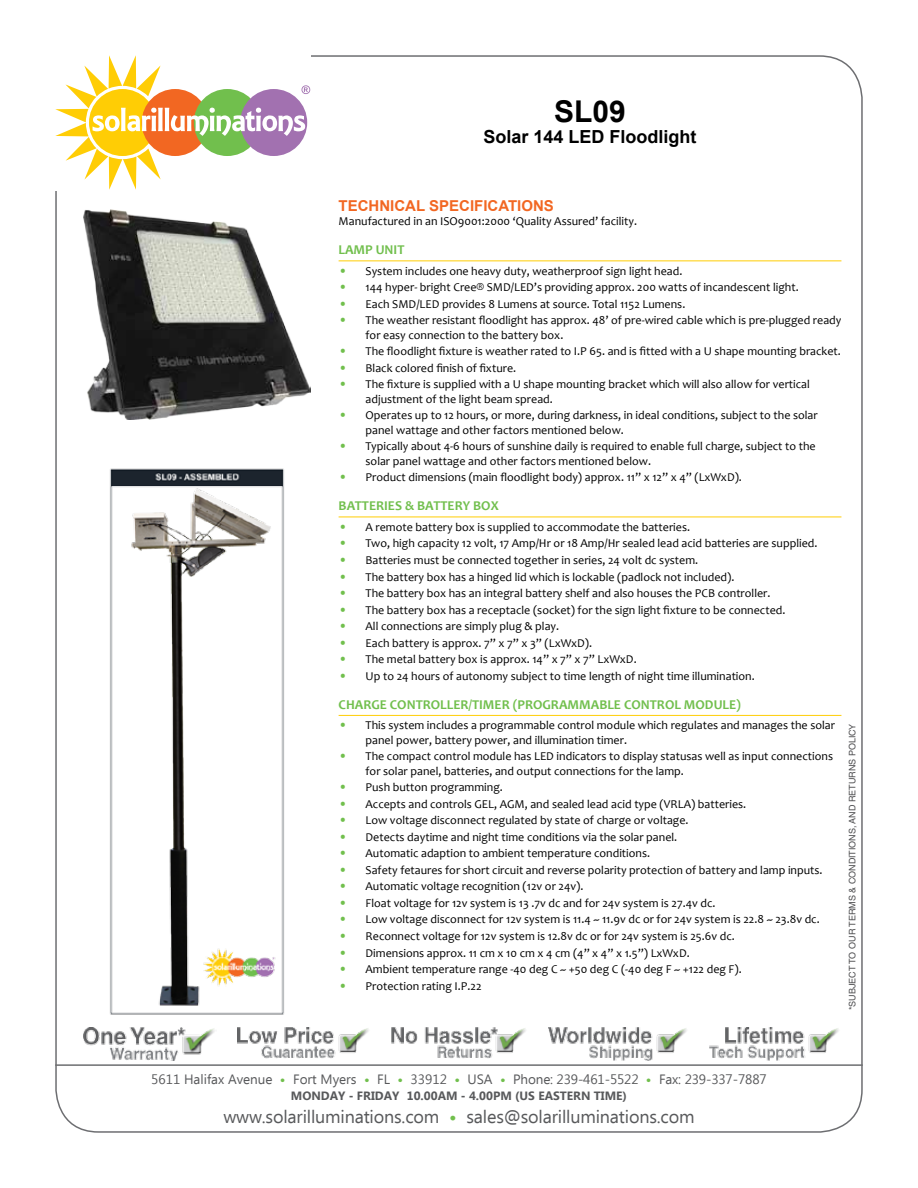
<style>
.page{position:relative;width:918px;height:1188px;background:#fff}
.page>*{position:absolute;margin:0;border:0;box-sizing:border-box;transform-origin:0 0}
.t1{font:700 30px "Arial";color:#000}
.t2{font:18px "Ebrima";letter-spacing:-.01em;color:#58595b}
.t3{font:700 18px "Arial";color:#000}
.t4{font:700 15px "Arial";color:#f26722}
.t5{font:700 13.5px "Candara";color:#71bf4d}
.t6{font:13.5px "Ebrima";color:#58595b}
.t7{font:12px/14.4px "Candara";color:#000}
.t8{font:700 12px "Ebrima";color:#58595b}
.t9{font:9px "Helvetica LT Std";color:#4d4d4f}
.s1{font-weight:700;font-size:13.5px;color:#71bf4d}
.s2{font-weight:700;color:#71bf4d}
</style>
<div class="page">
<hr style="left:55px;top:1064px;width:808px;height:2px;background:#6d6e71">
<svg style="left:55px;top:55px;width:255px;height:135px"></svg>
<img style="left:710px;top:1028px;width:129px;height:32px">
<img style="left:237px;top:1028px;width:132px;height:31px">
<img style="left:391px;top:1028px;width:135px;height:30px">
<img style="left:83px;top:1028px;width:132px;height:32px">
<img style="left:549px;top:1028px;width:138px;height:32px">
<hr style="left:339px;top:260px;width:502px;height:1px;background:#ffcd03">
<hr style="left:339px;top:517px;width:502px;height:1px;background:#ffcd03">
<hr style="left:339px;top:715px;width:502px;height:1px;background:#ffcd03">
<img style="left:110px;top:468px;width:174px;height:547px">
<img style="left:83px;top:210px;width:227px;height:210px">
<h1 class="t1" style="left:554px;top:91px;width:73px">SL09</h1>
<h2 class="t3" style="left:484px;top:125px;width:215px">Solar 144 LED Floodlight</h2>
<p class="t4" style="left:339px;top:195px;width:217px">TECHNICAL SPECIFICATIONS</p>
<p class="t7" style="left:339px;top:214px;width:300px">Manufactured in an ISO9001:2000 ‘Quality Assured’ facility.</p>
<p class="t5" style="left:339px;top:241px;width:67px">LAMP UNIT</p>
<p class="t7" style="left:339px;top:264px;width:345px"><span class="s1">•</span> System includes one heavy duty, weatherproof sign light head.</p>
<p class="t7" style="left:339px;top:280px;width:462px"><span class="s1">•</span> 144 hyper- bright Cree® SMD/LED’s providing approx. 200 watts of incandescent light.</p>
<p class="t7" style="left:339px;top:297px;width:348px"><span class="s1">•</span> Each SMD/LED provides 8 Lumens at source. Total 1152 Lumens.</p>
<p class="t7" style="left:366px;top:313px;width:477px;text-indent:-27px"><span class="s1">•</span> The weather resistant floodlight has approx. 48’ of pre-wired cable which is pre-plugged ready for easy connection to the battery box.</p>
<p class="t7" style="left:339px;top:344px;width:504px"><span class="s1">•</span> The floodlight fixture is weather rated to I.P 65. and is fitted with a U shape mounting bracket.</p>
<p class="t7" style="left:339px;top:361px;width:179px"><span class="s1">•</span> Black colored finish of fixture.</p>
<p class="t7" style="left:366px;top:377px;width:446px;text-indent:-27px"><span class="s1">•</span> The fixture is supplied with a U shape mounting bracket which will also allow for vertical adjustment of the light beam spread.</p>
<p class="t7" style="left:366px;top:408px;width:454px;text-indent:-27px"><span class="s1">•</span> Operates up to 12 hours, or more, during darkness, in ideal conditions, subject to the solar panel wattage and other factors mentioned below.</p>
<p class="t7" style="left:366px;top:439px;width:452px;text-indent:-27px"><span class="s1">•</span> Typically about 4-6 hours of sunshine daily is required to enable full charge, subject to the solar panel wattage and other factors mentioned below.</p>
<p class="t7" style="left:339px;top:470px;width:405px"><span class="s1">•</span> Product dimensions (main floodlight body) approx. 11” x 12” x 4” (LxWxD).</p>
<p class="t5" style="left:339px;top:497px;width:162px">BATTERIES &amp; BATTERY BOX</p>
<p class="t7" style="left:339px;top:520px;width:353px"><span class="s1">•</span> A remote battery box is supplied to accommodate the batteries.</p>
<p class="t7" style="left:339px;top:536px;width:480px"><span class="s1">•</span> Two, high capacity 12 volt, 17 Amp/Hr or 18 Amp/Hr sealed lead acid batteries are supplied.</p>
<p class="t7" style="left:339px;top:553px;width:361px"><span class="s1">•</span> Batteries must be connected together in series, 24 volt dc system.</p>
<p class="t7" style="left:339px;top:569px;width:397px"><span class="s1">•</span> The battery box has a hinged lid which is lockable (padlock not included).</p>
<p class="t7" style="left:339px;top:586px;width:433px"><span class="s1">•</span> The battery box has an integral battery shelf and also houses the PCB controller.</p>
<p class="t7" style="left:339px;top:602px;width:448px"><span class="s1">•</span> The battery box has a receptacle (socket) for the sign light fixture to be connected.</p>
<p class="t7" style="left:339px;top:619px;width:222px"><span class="s1">•</span> All connections are simply plug &amp; play.</p>
<p class="t7" style="left:339px;top:635px;width:255px"><span class="s1">•</span> Each battery is approx. 7” x 7” x 3” (LxWxD).</p>
<p class="t7" style="left:339px;top:652px;width:300px"><span class="s1">•</span> The metal battery box is approx. 14” x 7” x 7” LxWxD.</p>
<p class="t7" style="left:339px;top:668px;width:418px"><span class="s1">•</span> Up to 24 hours of autonomy subject to time length of night time illumination.</p>
<p class="t5" style="left:339px;top:696px;width:404px">CHARGE CONTROLLER/TIMER (PROGRAMMABLE CONTROL MODULE)</p>
<p class="t7" style="left:366px;top:718px;width:471px;text-indent:-27px"><span class="s1">•</span> This system includes a programmable control module which regulates and manages the solar panel power, battery power, and illumination timer.</p>
<p class="t7" style="left:366px;top:749px;width:469px;text-indent:-27px"><span class="s1">•</span> The compact control module has LED indicators to display statusas well as input connections for solar panel, batteries, and output connections for the lamp.</p>
<p class="t7" style="left:339px;top:780px;width:166px"><span class="s1">•</span> Push button programming.</p>
<p class="t7" style="left:339px;top:797px;width:409px"><span class="s1">•</span> Accepts and controls GEL, AGM, and sealed lead acid type (VRLA) batteries.</p>
<p class="t7" style="left:339px;top:813px;width:352px"><span class="s1">•</span> Low voltage disconnect regulated by state of charge or voltage.</p>
<p class="t7" style="left:339px;top:830px;width:340px"><span class="s1">•</span> Detects daytime and night time conditions via the solar panel.</p>
<p class="t7" style="left:339px;top:846px;width:313px"><span class="s1">•</span> Automatic adaption to ambient temperature conditions.</p>
<p class="t7" style="left:339px;top:863px;width:485px"><span class="s1">•</span> Safety fetaures for short circuit and reverse polarity protection of battery and lamp inputs.</p>
<p class="t7" style="left:339px;top:879px;width:246px"><span class="s1">•</span> Automatic voltage recognition (12v or 24v).</p>
<p class="t7" style="left:339px;top:896px;width:378px"><span class="s1">•</span> Float voltage for 12v system is 13 .7v dc and for 24v system is 27.4v dc.</p>
<p class="t7" style="left:339px;top:912px;width:483px"><span class="s1">•</span> Low voltage disconnect for 12v system is 11.4 ~ 11.9v dc or for 24v system is 22.8 ~ 23.8v dc.</p>
<p class="t7" style="left:339px;top:929px;width:398px"><span class="s1">•</span> Reconnect voltage for 12v system is 12.8v dc or for 24v system is 25.6v dc.</p>
<p class="t7" style="left:339px;top:945px;width:353px"><span class="s1">•</span> Dimensions approx. 11 cm x 10 cm x 4 cm (4” x 4” x 1.5”) LxWxD.</p>
<p class="t7" style="left:339px;top:962px;width:405px"><span class="s1">•</span> Ambient temperature range -40 deg C ~ +50 deg C (-40 deg F ~ +122 deg F).</p>
<p class="t7" style="left:339px;top:978px;width:144px"><span class="s1">•</span> Protection rating I.P.22</p>
<p class="t9" style="left:847px;top:1010px;width:288px;rotate:-90deg">*SUBJECT TO OUR TERMS &amp; CONDITIONS, AND RETURNS POLICY</p>
<p class="t6" style="left:151px;top:1069px;width:617px">5611 Halifax Avenue <span class="s2">•</span> Fort Myers <span class="s2">•</span> FL <span class="s2">•</span> 33912 <span class="s2">•</span> USA <span class="s2">•</span> Phone: 239-461-5522 <span class="s2">•</span> Fax: 239-337-7887</p>
<p class="t8" style="left:291px;top:1087px;width:338px">MONDAY - FRIDAY 10.00AM - 4.00PM (US EASTERN TIME)</p>
<h2 class="t2" style="left:223px;top:1103px;width:473px">www.solarilluminations.com <span class="s2">•</span> sales@solarilluminations.com</h2>
</div>
